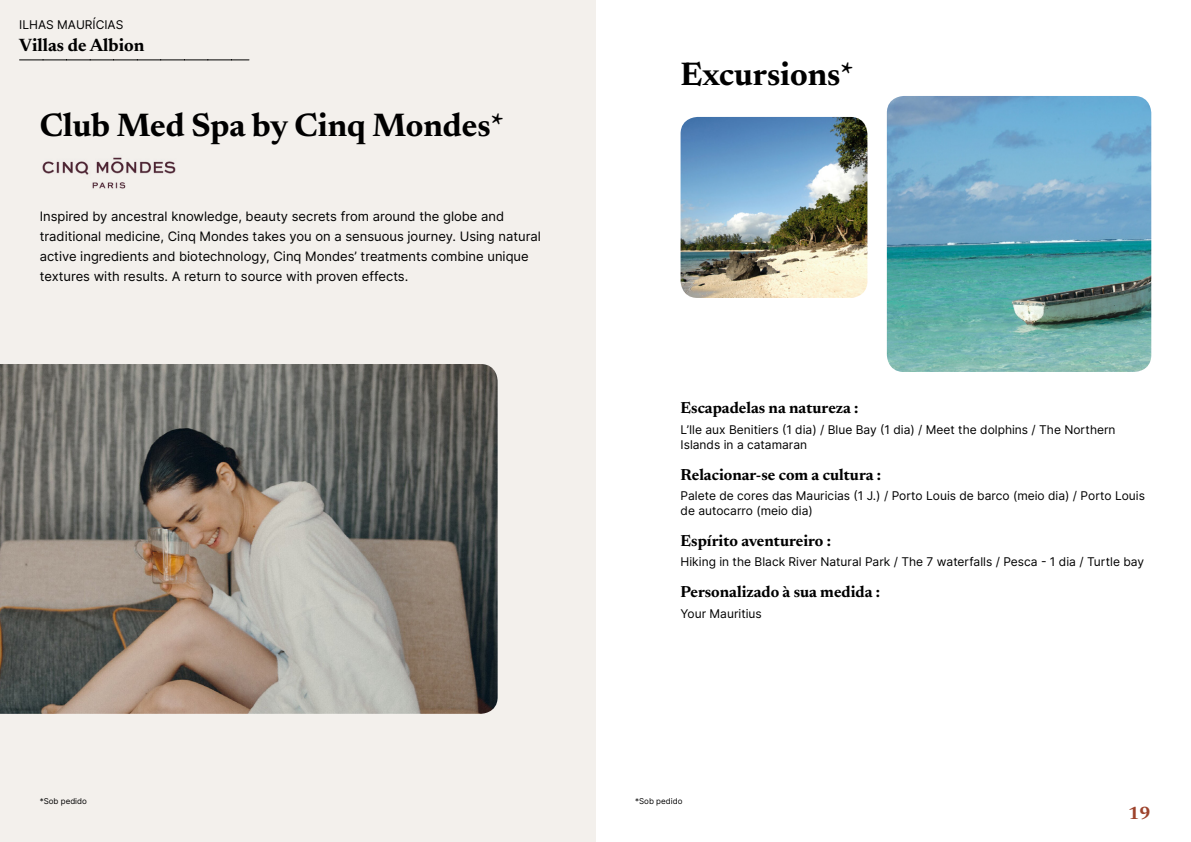
<style>
.page{position:relative;width:1191px;height:842px;background:#fff}
.page>*{position:absolute;margin:0;border:0;box-sizing:border-box;transform-origin:0 0}
.t1{font:700 33px "Newsreader 24 pt";color:#000}
.t2{font:700 18px "Newsreader 24 pt";color:#000}
.t3{font:700 18px "Newsreader 24 pt";color:#9d432c}
.t4{font:700 16px "Newsreader 24 pt";color:#000}
.t5{font:13px/20px "Inter";color:#000}
.t6{font:12px/15px "Inter";color:#000}
.t7{font:8px "Inter";color:#000}
</style>
<div class="page">
<div style="left:0;top:0;width:595px;height:842px;background:#f3f0ec"></div>
<img style="left:0;top:364px;width:497px;height:350px">
<img style="left:680px;top:117px;width:187px;height:181px">
<img style="left:887px;top:96px;width:264px;height:276px">
<svg style="left:20px;top:60px;width:229px;height:1px"></svg>
<img style="left:42px;top:157px;width:134px;height:32px">
<p class="t6" style="left:19px;top:16px;width:106px">ILHAS MAURÍCIAS</p>
<h2 class="t2" style="left:19px;top:32px;width:127px">Villas de Albion</h2>
<h1 class="t1" style="left:40px;top:101px;width:466px">Club Med Spa by Cinq Mondes*</h1>
<p class="t5" style="left:40px;top:206px;width:503px">Inspired by ancestral knowledge, beauty secrets from around the globe and traditional medicine, Cinq Mondes takes you on a sensuous journey. Using natural active ingredients and biotechnology, Cinq Mondes’ treatments combine unique textures with results. A return to source with proven effects.</p>
<p class="t7" style="left:40px;top:795px;width:49px">*Sob pedido</p>
<h1 class="t1" style="left:680px;top:50px;width:175px">Excursions*</h1>
<h3 class="t4" style="left:680px;top:397px;width:179px">Escapadelas na natureza :</h3>
<p class="t6" style="left:680px;top:422px;width:436px">L’Ile aux Benitiers (1 dia) / Blue Bay (1 dia) / Meet the dolphins / The Northern<br>Islands in a catamaran</p>
<h3 class="t4" style="left:680px;top:463px;width:202px">Relacionar-se com a cultura :</h3>
<p class="t6" style="left:680px;top:488px;width:466px">Palete de cores das Mauricias (1 J.) / Porto Louis de barco (meio dia) / Porto Louis de autocarro (meio dia)</p>
<h3 class="t4" style="left:680px;top:529px;width:152px">Espírito aventureiro :</h3>
<p class="t6" style="left:680px;top:554px;width:465px">Hiking in the Black River Natural Park / The 7 waterfalls / Pesca - 1 dia / Turtle bay</p>
<h3 class="t4" style="left:680px;top:580px;width:201px">Personalizado à sua medida :</h3>
<p class="t6" style="left:680px;top:605px;width:83px">Your Mauritius</p>
<p class="t7" style="left:635px;top:795px;width:49px">*Sob pedido</p>
<h2 class="t3" style="left:1128px;top:800px;width:24px">19</h2>
</div>
